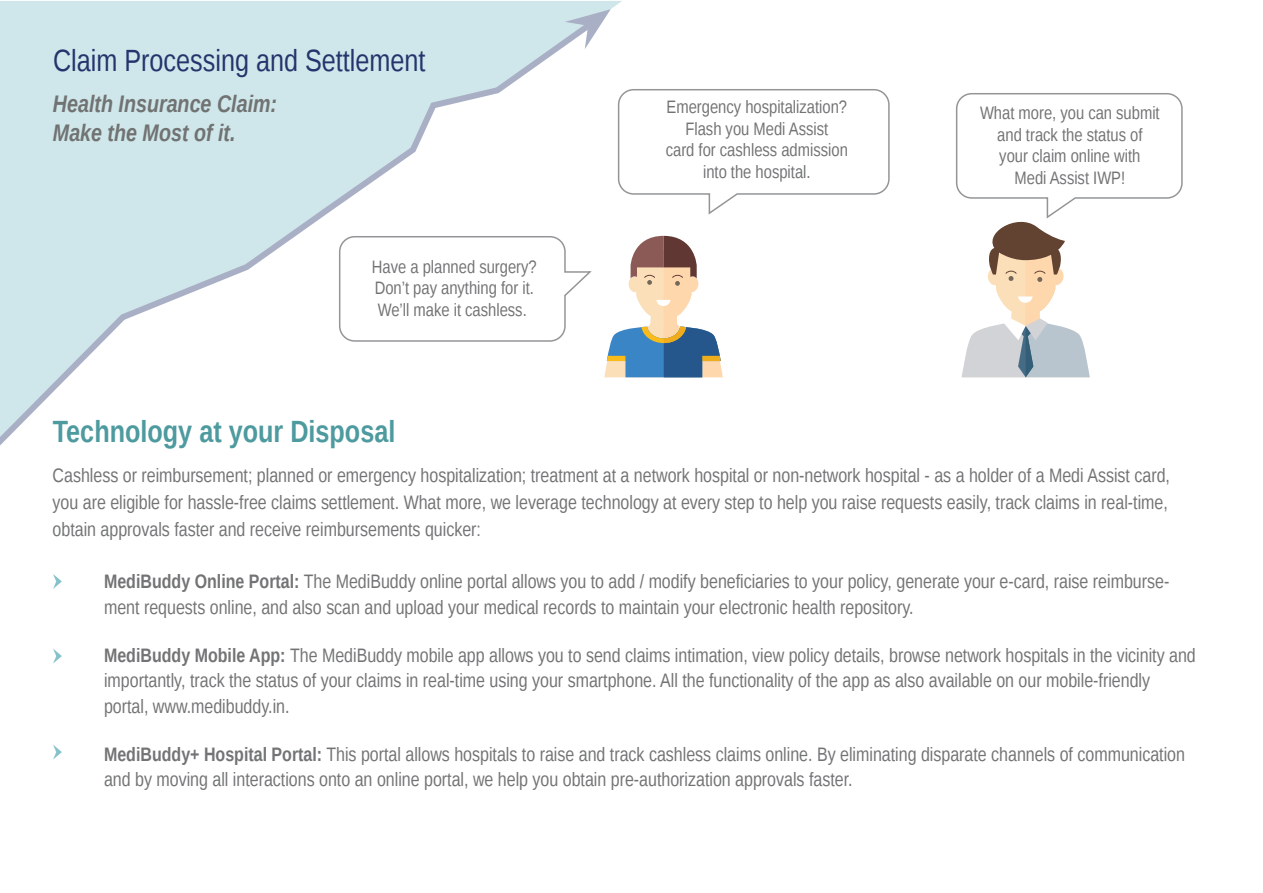
<style>
.page{position:relative;width:1263px;height:893px;background:#fff}
.page>*{position:absolute;margin:0;border:0;box-sizing:border-box;transform-origin:0 0}
.t1{font:30.75px "Liberation Sans Narrow";color:#23356c}
.t2{font:700 30.75px "Liberation Sans Narrow";color:#4d9a9f}
.t3{font:italic 700 24px/28.8px "Liberation Sans Narrow";color:#717272}
.t4{font:19.5px/25.5px "Liberation Sans Narrow";color:#727374}
.t5{font:18px/21.6px "Liberation Sans Narrow";color:#727374;text-align:center}
.s1{font-weight:700}
</style>
<div class="page">
<svg style="left:0;top:1px;width:622px;height:377px;fill:#cfe7ea"></svg>
<svg style="left:0;top:8px;width:610px;height:438px"></svg>
<svg style="left:565px;top:9px;width:46px;height:40px"></svg>
<svg style="left:604px;top:236px;width:119px;height:141px"></svg>
<svg style="left:617px;top:88px;width:273px;height:128px"></svg>
<svg style="left:956px;top:93px;width:227px;height:284px"></svg>
<svg style="left:338px;top:235px;width:256px;height:107px"></svg>
<svg style="left:53px;top:574px;width:9px;height:15px"></svg>
<svg style="left:53px;top:649px;width:9px;height:15px"></svg>
<svg style="left:53px;top:745px;width:9px;height:15px"></svg>
<h1 class="t1" style="left:53px;top:43px;width:374px">Claim Processing and Settlement</h1>
<p class="t3" style="left:53px;top:89px;width:226px">Health Insurance Claim:<br>Make the Most of it.</p>
<p class="t5" style="left:372px;top:256px;width:166px;text-align:left">Have a planned surgery?<br>Don’t pay anything for it.<br>We’ll make it cashless.</p>
<p class="t5" style="left:666px;top:97px;width:184px">Emergency hospitalization?<br>Flash you Medi Assist<br>card for cashless admission into the hospital.</p>
<p class="t5" style="left:980px;top:103px;width:181px">What more, you can submit and track the status of<br>your claim online with<br>Medi Assist IWP!</p>
<h1 class="t2" style="left:53px;top:410px;width:344px">Technology at your Disposal</h1>
<p class="t4" style="left:53px;top:462px;width:1119px;line-height:27px;text-align:justify">Cashless or reimbursement; planned or emergency hospitalization; treatment at a network hospital or non-network hospital - as a holder of a Medi Assist card, you are eligible for hassle-free claims settlement. What more, we leverage technology at every step to help you raise requests easily, track claims in real-time, obtain approvals faster and receive reimbursements quicker:</p>
<p class="t4" style="left:104px;top:569px;width:1067px"><span class="s1">MediBuddy Online Portal:</span> The MediBuddy online portal allows you to add / modify beneficiaries to your policy, generate your e-card, raise reimburse&shy;ment requests online, and also scan and upload your medical records to maintain your electronic health repository.</p>
<p class="t4" style="left:104px;top:643px;width:1093px"><span class="s1">MediBuddy Mobile App:</span> The MediBuddy mobile app allows you to send claims intimation, view policy details, browse network hospitals in the vicinity and importantly, track the status of your claims in real-time using your smartphone. All the functionality of the app as also available on our mobile-friendly portal, www.medibuddy.in.</p>
<p class="t4" style="left:104px;top:742px;width:1082px"><span class="s1">MediBuddy+ Hospital Portal:</span> This portal allows hospitals to raise and track cashless claims online. By eliminating disparate channels of communication and by moving all interactions onto an online portal, we help you obtain pre-authorization approvals faster.</p>
</div>
